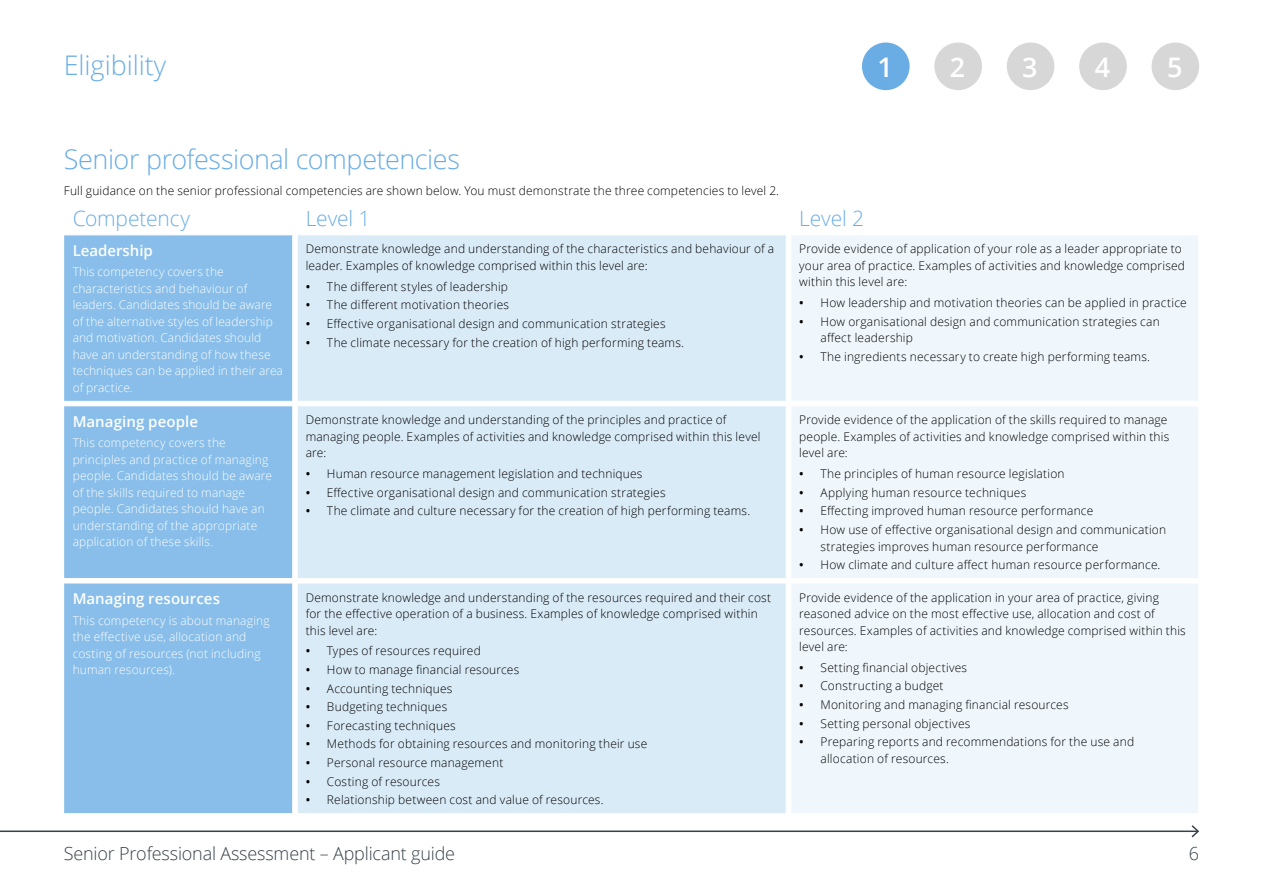
<style>
.page{position:relative;width:1263px;height:893px;background:#fff}
.page>*{position:absolute;margin:0;border:0;box-sizing:border-box;transform-origin:0 0}
.t1{font:300 27px "Open Sans";letter-spacing:-.015em;color:#6aade4}
.t2{font:600 27px "Open Sans";color:#fff}
.t3{font:300 21px "Open Sans";letter-spacing:-.005em;color:#6aade4}
.t4{font:300 18px "Open Sans";letter-spacing:-.01em;color:#36424a}
.t5{font:600 15px "Open Sans";letter-spacing:.005em;color:#fff}
.t6{font:300 12px/16.5px "Open Sans";letter-spacing:.015em;color:#000}
.t7{font:300 12px/16.5px "Open Sans";letter-spacing:.01em;color:#fff}
.s1{font-weight:600}
</style>
<div class="page">
<hr style="left:0;top:830px;width:1198px;height:2px;background:#36424a">
<svg style="left:1190px;top:825px;width:9px;height:13px"></svg>
<div style="left:1151px;top:43px;width:48px;height:47px;background:#d7d7d7;border-radius:50%"></div>
<div style="left:934px;top:43px;width:48px;height:47px;background:#d7d7d7;border-radius:50%"></div>
<div style="left:862px;top:43px;width:47px;height:47px;background:#6aade4;border-radius:50%"></div>
<div style="left:1079px;top:43px;width:48px;height:47px;background:#d7d7d7;border-radius:50%"></div>
<div style="left:1007px;top:43px;width:47px;height:47px;background:#d7d7d7;border-radius:50%"></div>
<div style="left:64px;top:235px;width:228px;height:578px;background:#88bee9"></div>
<div style="left:298px;top:235px;width:488px;height:578px;background:#daebf8"></div>
<div style="left:791px;top:236px;width:407px;height:577px;background:#f0f7fc"></div>
<hr style="left:64px;top:401px;width:229px;height:1px;background:#fff">
<hr style="left:297px;top:401px;width:489px;height:1px;background:#fff">
<hr style="left:791px;top:401px;width:408px;height:1px;background:#fff">
<hr style="left:64px;top:405px;width:229px;height:1px;background:#fff">
<hr style="left:297px;top:405px;width:489px;height:1px;background:#fff">
<hr style="left:791px;top:405px;width:408px;height:1px;background:#fff">
<hr style="left:64px;top:578px;width:229px;height:1px;background:#fff">
<hr style="left:297px;top:578px;width:489px;height:1px;background:#fff">
<hr style="left:791px;top:578px;width:408px;height:1px;background:#fff">
<hr style="left:64px;top:583px;width:229px;height:1px;background:#fff">
<hr style="left:297px;top:583px;width:489px;height:1px;background:#fff">
<hr style="left:791px;top:583px;width:408px;height:1px;background:#fff">
<h1 class="t1" style="left:64px;top:47px;width:104px">Eligibility</h1>
<h1 class="t2" style="left:877px;top:48px;width:17px">1</h1>
<h1 class="t2" style="left:950px;top:48px;width:17px">2</h1>
<h1 class="t2" style="left:1022px;top:48px;width:17px">3</h1>
<h1 class="t2" style="left:1095px;top:48px;width:17px">4</h1>
<h1 class="t2" style="left:1167px;top:48px;width:17px">5</h1>
<h1 class="t1" style="left:64px;top:141px;width:398px">Senior professional competencies</h1>
<p class="t6" style="left:64px;top:182px;width:717px">Full guidance on the senior professional competencies are shown below. You must demonstrate the three competencies to level 2.</p>
<h2 class="t3" style="left:73px;top:204px;width:119px">Competency</h2>
<h2 class="t3" style="left:306px;top:204px;width:66px">Level 1</h2>
<h2 class="t3" style="left:799px;top:204px;width:66px">Level 2</h2>
<p class="t5" style="left:73px;top:240px;width:82px">Leadership</p>
<p class="t7" style="left:73px;top:264px;width:212px">This competency covers the characteristics and behaviour of leaders. Candidates should be aware of the alternative styles of leadership and motivation. Candidates should have an understanding of how these techniques can be applied in their area of practice.</p>
<p class="t6" style="left:799px;top:240px;width:387px">Provide evidence of application of your role as a leader appropriate to your area of practice. Examples of activities and knowledge comprised within this level are:</p>
<p class="t6" style="left:799px;top:294px;width:389px"><span class="s1">•</span> How leadership and motivation theories can be applied in practice</p>
<p class="t6" style="left:820px;top:313px;width:341px;text-indent:-21px"><span class="s1">•</span> How organisational design and communication strategies can affect leadership</p>
<p class="t6" style="left:799px;top:348px;width:352px"><span class="s1">•</span> The ingredients necessary to create high performing teams.</p>
<p class="t6" style="left:306px;top:240px;width:470px">Demonstrate knowledge and understanding of the characteristics and behaviour of a leader. Examples of knowledge comprised within this level are:</p>
<p class="t6" style="left:306px;top:278px;width:204px"><span class="s1">•</span> The different styles of leadership</p>
<p class="t6" style="left:306px;top:296px;width:205px"><span class="s1">•</span> The different motivation theories</p>
<p class="t6" style="left:306px;top:315px;width:361px"><span class="s1">•</span> Effective organisational design and communication strategies</p>
<p class="t6" style="left:306px;top:334px;width:380px"><span class="s1">•</span> The climate necessary for the creation of high performing teams.</p>
<p class="t5" style="left:73px;top:411px;width:127px">Managing people</p>
<p class="t7" style="left:73px;top:434px;width:201px">This competency covers the principles and practice of managing people. Candidates should be aware of the skills required to manage people. Candidates should have an understanding of the appropriate application of these skills.</p>
<p class="t5" style="left:73px;top:588px;width:149px">Managing resources</p>
<p class="t7" style="left:73px;top:612px;width:198px">This competency is about managing the effective use, allocation and costing of resources (not including human resources).</p>
<p class="t6" style="left:306px;top:411px;width:456px">Demonstrate knowledge and understanding of the principles and practice of managing people. Examples of activities and knowledge comprised within this level are:</p>
<p class="t6" style="left:306px;top:465px;width:338px"><span class="s1">•</span> Human resource management legislation and techniques</p>
<p class="t6" style="left:306px;top:484px;width:361px"><span class="s1">•</span> Effective organisational design and communication strategies</p>
<p class="t6" style="left:306px;top:502px;width:446px"><span class="s1">•</span> The climate and culture necessary for the creation of high performing teams.</p>
<p class="t6" style="left:306px;top:589px;width:467px">Demonstrate knowledge and understanding of the resources required and their cost for the effective operation of a business. Examples of knowledge comprised within this level are:</p>
<p class="t6" style="left:306px;top:642px;width:177px"><span class="s1">•</span> Types of resources required</p>
<p class="t6" style="left:306px;top:661px;width:215px"><span class="s1">•</span> How to manage financial resources</p>
<p class="t6" style="left:306px;top:680px;width:148px"><span class="s1">•</span> Accounting techniques</p>
<p class="t6" style="left:306px;top:698px;width:143px"><span class="s1">•</span> Budgeting techniques</p>
<p class="t6" style="left:306px;top:717px;width:151px"><span class="s1">•</span> Forecasting techniques</p>
<p class="t6" style="left:306px;top:735px;width:343px"><span class="s1">•</span> Methods for obtaining resources and monitoring their use</p>
<p class="t6" style="left:306px;top:754px;width:199px"><span class="s1">•</span> Personal resource management</p>
<p class="t6" style="left:306px;top:773px;width:136px"><span class="s1">•</span> Costing of resources</p>
<p class="t6" style="left:306px;top:791px;width:299px"><span class="s1">•</span> Relationship between cost and value of resources.</p>
<p class="t6" style="left:799px;top:411px;width:371px">Provide evidence of the application of the skills required to manage people. Examples of activities and knowledge comprised within this level are:</p>
<p class="t6" style="left:799px;top:465px;width:267px"><span class="s1">•</span> The principles of human resource legislation</p>
<p class="t6" style="left:799px;top:484px;width:229px"><span class="s1">•</span> Applying human resource techniques</p>
<p class="t6" style="left:799px;top:502px;width:296px"><span class="s1">•</span> Effecting improved human resource performance</p>
<p class="t6" style="left:820px;top:521px;width:347px;text-indent:-21px"><span class="s1">•</span> How use of effective organisational design and communication strategies improves human resource performance</p>
<p class="t6" style="left:799px;top:556px;width:363px"><span class="s1">•</span> How climate and culture affect human resource performance.</p>
<p class="t6" style="left:799px;top:589px;width:388px">Provide evidence of the application in your area of practice, giving reasoned advice on the most effective use, allocation and cost of resources. Examples of activities and knowledge comprised within this level are:</p>
<p class="t6" style="left:799px;top:659px;width:169px"><span class="s1">•</span> Setting financial objectives</p>
<p class="t6" style="left:799px;top:677px;width:146px"><span class="s1">•</span> Constructing a budget</p>
<p class="t6" style="left:799px;top:696px;width:271px"><span class="s1">•</span> Monitoring and managing financial resources</p>
<p class="t6" style="left:799px;top:715px;width:173px"><span class="s1">•</span> Setting personal objectives</p>
<p class="t6" style="left:820px;top:733px;width:315px;text-indent:-21px"><span class="s1">•</span> Preparing reports and recommendations for the use and allocation of resources.</p>
<h3 class="t4" style="left:64px;top:841px;width:393px">Senior Professional Assessment – Applicant guide</h3>
<h3 class="t4" style="left:1189px;top:841px;width:12px">6</h3>
</div>
